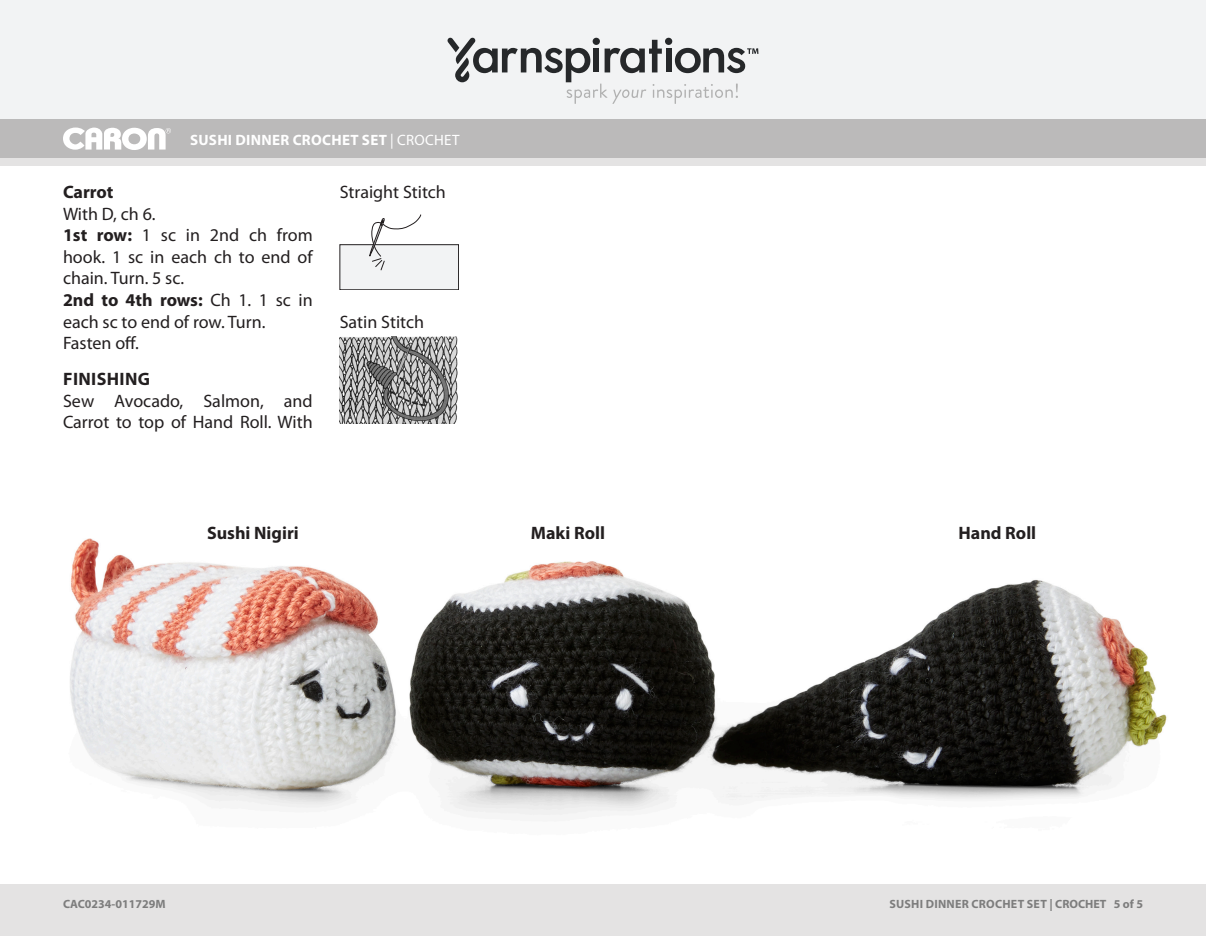
<style>
.page{position:relative;width:1206px;height:936px;background:#fff}
.page>*{position:absolute;margin:0;border:0;box-sizing:border-box;transform-origin:0 0}
.Instructions{font:18px/21.6px "Myriad Pro";color:#231f20;text-align:justify}
.Body{font:18px/21.6px "Myriad Pro";color:#231f20}
.Body-2{font:700 18px "Myriad Pro";color:#231f20}
.Subhead_All_Caps{font:700 18px "Myriad Pro";letter-spacing:.02em;color:#231f20}
.Instructions-2{font:700 18px "Myriad Pro";color:#231f20}
.Pattern_Title{font:700 15px "Myriad Pro";letter-spacing:.02em;color:#fff}
.t1{font:700 12px "Myriad Pro";letter-spacing:.005em;color:#7d7d7d}
.s1{font-weight:400}
.s2{font-weight:700}
</style>
<div class="page">
<div style="left:0;top:884px;width:1206px;height:52px;background:#e4e3e3"></div>
<div style="left:0;top:158px;width:1206px;height:8px;background:#e4e3e3"></div>
<div style="left:0;top:0;width:1206px;height:120px;background:#f2f3f4"></div>
<div style="left:0;top:120px;width:1206px;height:38px;background:#bbbaba"></div>
<svg style="left:63px;top:128px;width:108px;height:22px"></svg>
<svg style="left:447px;top:38px;width:311px;height:66px"></svg>
<div style="left:340px;top:245px;width:119px;height:45px;background:#f2f3f4"></div>
<div style="left:340px;top:245px;width:119px;height:45px;border:1px solid #231f20"></div>
<svg style="left:369px;top:214px;width:53px;height:57px"></svg>
<img style="left:340px;top:337px;width:118px;height:87px">
<img style="left:70px;top:538px;width:1097px;height:278px">
<p class="Pattern_Title" style="left:190px;top:130px;width:271px">SUSHI DINNER CROCHET SET <span class="s1">| CROCHET</span></p>
<p class="Instructions-2" style="left:63px;top:180px;width:52px">Carrot</p>
<p class="Body" style="left:63px;top:203px;width:94px">With D, ch 6.</p>
<p class="Instructions" style="left:63px;top:225px;width:251px"><span class="s2">1st row:</span> 1 sc in 2nd ch from hook. 1 sc in each ch to end of chain. Turn. 5 sc.</p>
<p class="Instructions" style="left:63px;top:290px;width:251px"><span class="s2">2nd to 4th rows:</span> Ch 1. 1 sc in each sc to end of row. Turn.</p>
<p class="Body" style="left:63px;top:333px;width:77px">Fasten off.</p>
<p class="Subhead_All_Caps" style="left:63px;top:367px;width:88px">FINISHING</p>
<p class="Body" style="left:63px;top:390px;width:251px">Sew Avocado, Salmon, and<br>Carrot to top of Hand Roll. With</p>
<p class="Body" style="left:340px;top:182px;width:108px">Straight Stitch</p>
<p class="Body" style="left:340px;top:311px;width:86px">Satin Stitch</p>
<p class="Body-2" style="left:207px;top:521px;width:93px">Sushi Nigiri</p>
<p class="Body-2" style="left:531px;top:521px;width:76px">Maki Roll</p>
<p class="Body-2" style="left:958px;top:521px;width:79px">Hand Roll</p>
<p class="t1" style="left:63px;top:896px;width:104px">CAC0234-011729M</p>
<p class="t1" style="left:889px;top:896px;width:255px">SUSHI DINNER CROCHET SET | CROCHET 5 of 5</p>
</div>
